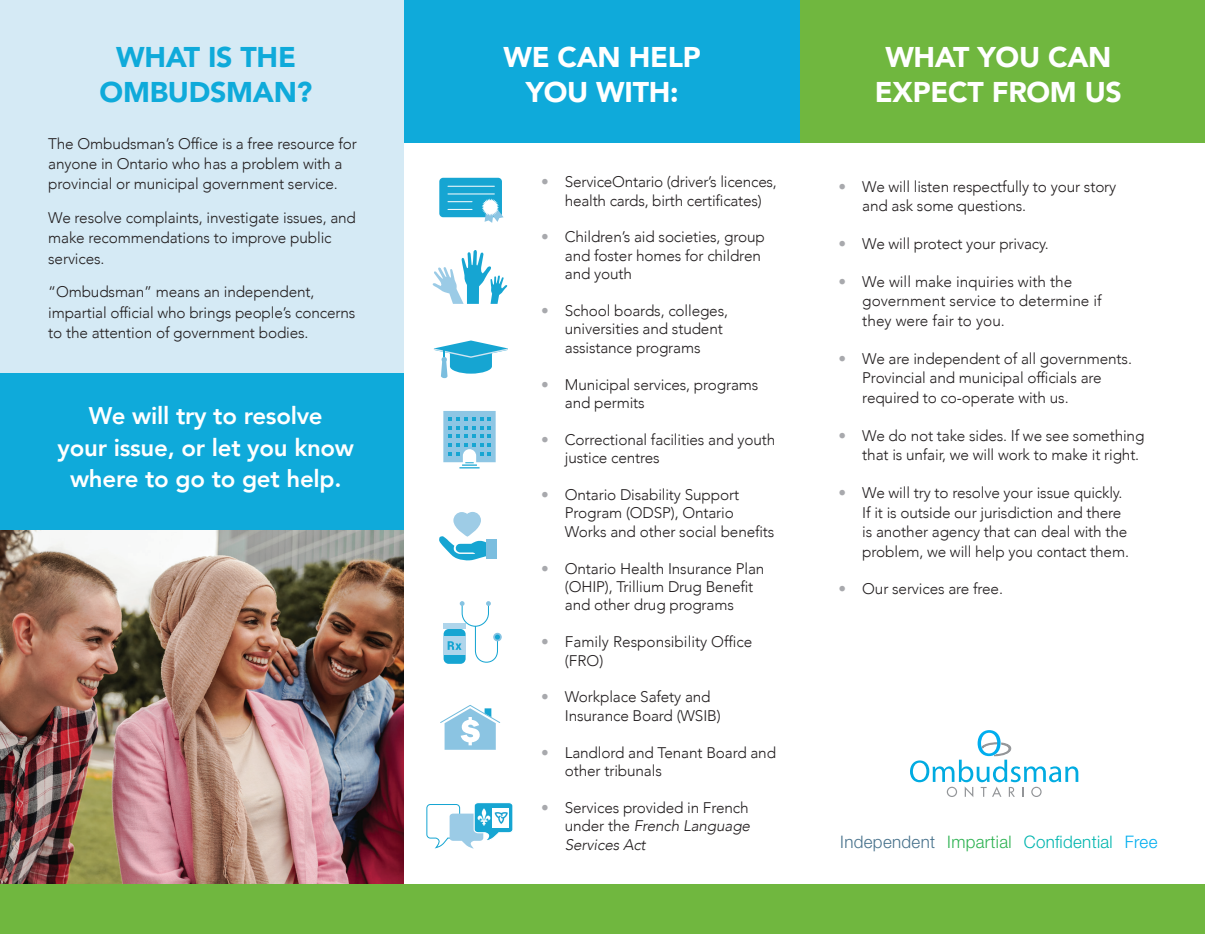
<style>
.page{position:relative;width:1205px;height:934px;background:#fff}
.page>*{position:absolute;margin:0;border:0;box-sizing:border-box;transform-origin:0 0}
.t1{font:900 28.5px/34.2px "Avenir";letter-spacing:-.01em;color:#fff;text-align:center}
.t2{font:900 28.5px/34.2px "Avenir";letter-spacing:-.01em;color:#0faada;text-align:center}
.t3{font:800 24px/31.5px "Avenir";letter-spacing:-.01em;color:#fff;text-align:center}
.t4{font:300 17.25px "Helvetica Neue";letter-spacing:.02em;color:#48728c}
.t5{font:300 15.3px/18.5px "Avenir";letter-spacing:-.01em;color:#231f20}
.s1{color:#a8a9ad}
.s2{font-style:italic}
.s3{color:#2eb252}
.s4{color:#00b5ae}
.s5{color:#00aeef}
</style>
<div class="page">
<div style="left:0;top:0;width:404px;height:568px;background:#d5eaf5"></div>
<img style="left:0;top:529px;width:404px;height:355px">
<div style="left:0;top:373px;width:404px;height:156px;background:#0faada"></div>
<div style="left:0;top:884px;width:1204px;height:49px;background:#70b73f"></div>
<div style="left:404px;top:0;width:396px;height:143px;background:#0faada"></div>
<div style="left:800px;top:0;width:404px;height:143px;background:#70b73f"></div>
<div style="left:439px;top:178px;width:63px;height:39px;background:#16a5d2;border-radius:4px"></div>
<svg style="left:448px;top:209px;width:24px;height:1px"></svg>
<svg style="left:448px;top:201px;width:24px;height:1px"></svg>
<hr style="left:448px;top:194px;width:46px;height:1px;background:#fff">
<hr style="left:448px;top:186px;width:46px;height:1px;background:#fff">
<svg style="left:481px;top:198px;width:22px;height:25px"></svg>
<svg style="left:443px;top:411px;width:52px;height:57px;background:#8ac8e4"></svg>
<svg style="left:434px;top:340px;width:74px;height:38px"></svg>
<svg style="left:432px;top:250px;width:75px;height:54px"></svg>
<div style="left:443px;top:629px;width:22px;height:34px;background:#16a5d2;border-radius:5px"></div>
<div style="left:443px;top:623px;width:22px;height:6px;background:#afd5eb"></div>
<div style="left:443px;top:636px;width:22px;height:18px;background:#afd5eb"></div>
<svg style="left:447px;top:601px;width:53px;height:62px"></svg>
<svg style="left:439px;top:512px;width:47px;height:48px"></svg>
<div style="left:486px;top:539px;width:11px;height:20px;background:#7bbedf"></div>
<svg style="left:440px;top:705px;width:60px;height:44px"></svg>
<svg style="left:426px;top:803px;width:87px;height:45px"></svg>
<img style="left:476px;top:807px;width:32px;height:20px">
<svg style="left:910px;top:730px;width:168px;height:67px"></svg>
<h2 class="t2" style="left:100px;top:39px;width:214px">WHAT IS THE<br>OMBUDSMAN?</h2>
<p class="t5" style="left:48px;top:133px;width:310px;line-height:20.2px">The Ombudsman’s Office is a free resource for anyone in Ontario who has a problem with a provincial or municipal government service.</p>
<p class="t5" style="left:48px;top:208px;width:309px;line-height:20.2px">We resolve complaints, investigate issues, and make recommendations to improve public services.</p>
<p class="t5" style="left:48px;top:282px;width:308px;line-height:20.2px">“Ombudsman” means an independent, impartial official who brings people’s concerns to the attention of government bodies.</p>
<h3 class="t3" style="left:58px;top:400px;width:298px">We will try to resolve<br>your issue, or let you know where to go to get help.</h3>
<h2 class="t1" style="left:503px;top:39px;width:199px">WE CAN HELP<br>YOU WITH:</h2>
<h2 class="t1" style="left:874px;top:39px;width:248px">WHAT YOU CAN<br>EXPECT FROM US</h2>
<p class="t5" style="left:541px;top:172px;width:237px;text-align:center"><span class="s1">•</span> ServiceOntario (driver’s licences, health cards, birth certificates)</p>
<p class="t5" style="left:564px;top:228px;width:201px;text-indent:-24px"><span class="s1">•</span> Children’s aid societies, group and foster homes for children and youth</p>
<p class="t5" style="left:564px;top:301px;width:165px;text-indent:-24px"><span class="s1">•</span> School boards, colleges, universities and student assistance programs</p>
<p class="t5" style="left:564px;top:375px;width:195px;text-indent:-24px"><span class="s1">•</span> Municipal services, programs and permits</p>
<p class="t5" style="left:564px;top:430px;width:212px;text-indent:-24px"><span class="s1">•</span> Correctional facilities and youth justice centres</p>
<p class="t5" style="left:564px;top:485px;width:211px;text-indent:-24px"><span class="s1">•</span> Ontario Disability Support<br>Program (ODSP), Ontario<br>Works and other social benefits</p>
<p class="t5" style="left:564px;top:559px;width:201px;text-indent:-24px"><span class="s1">•</span> Ontario Health Insurance Plan (OHIP), Trillium Drug Benefit and other drug programs</p>
<p class="t5" style="left:564px;top:632px;width:189px;text-indent:-24px"><span class="s1">•</span> Family Responsibility Office (FRO)</p>
<p class="t5" style="left:564px;top:687px;width:157px;text-indent:-24px"><span class="s1">•</span> Workplace Safety and<br>Insurance Board (WSIB)</p>
<p class="t5" style="left:564px;top:743px;width:213px;text-indent:-24px"><span class="s1">•</span> Landlord and Tenant Board and other tribunals</p>
<p class="t5" style="left:564px;top:798px;width:187px;text-align:justify;text-indent:-24px"><span class="s1">•</span> Services provided in French under the <span class="s2">French Language Services Act</span></p>
<p class="t5" style="left:862px;top:176px;width:255px;line-height:19.5px;text-indent:-24px"><span class="s1">•</span> We will listen respectfully to your story and ask some questions.</p>
<p class="t5" style="left:838px;top:234px;width:212px"><span class="s1">•</span> We will protect your privacy.</p>
<p class="t5" style="left:862px;top:272px;width:241px;line-height:19.5px;text-indent:-24px"><span class="s1">•</span> We will make inquiries with the government service to determine if they were fair to you.</p>
<p class="t5" style="left:862px;top:349px;width:271px;line-height:19.5px;text-indent:-24px"><span class="s1">•</span> We are independent of all governments.<br>Provincial and municipal officials are required to co-operate with us.</p>
<p class="t5" style="left:862px;top:425px;width:283px;line-height:19.5px;text-indent:-24px"><span class="s1">•</span> We do not take sides. If we see something that is unfair, we will work to make it right.</p>
<p class="t5" style="left:862px;top:483px;width:268px;line-height:19.5px;text-indent:-24px"><span class="s1">•</span> We will try to resolve your issue quickly.<br>If it is outside our jurisdiction and there is another agency that can deal with the problem, we will help you contact them.</p>
<p class="t5" style="left:838px;top:580px;width:166px"><span class="s1">•</span> Our services are free.</p>
<p class="t4" style="left:840px;top:831px;width:319px">Independent <span class="s3">Impartial</span> <span class="s4">Confdential</span> <span class="s5">Free</span></p>
</div>
